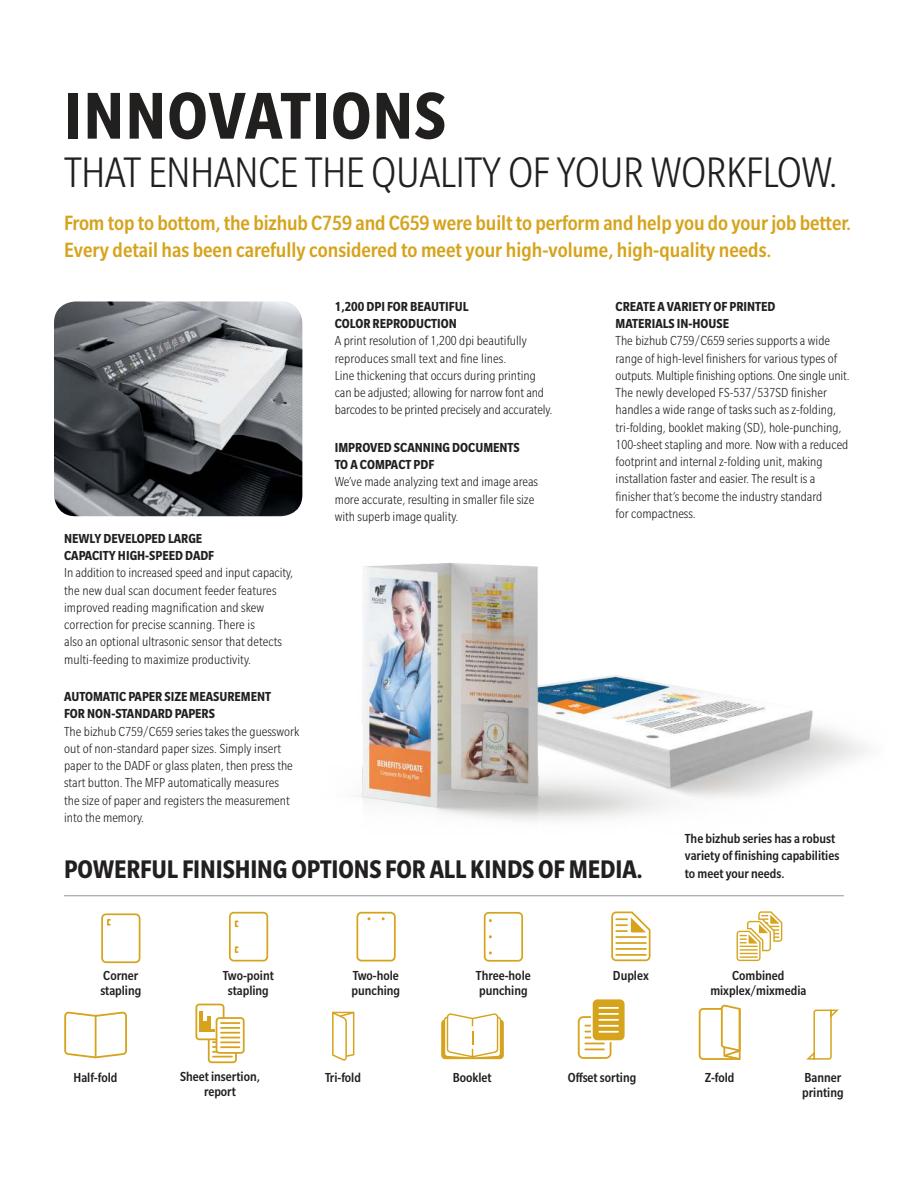
<style>
.page{position:relative;width:918px;height:1188px;background:#fff}
.page>*{position:absolute;margin:0;border:0;box-sizing:border-box;transform-origin:0 0}
.t1{font:700 condensed 72px "Slate Std";letter-spacing:.015em;color:#221f1f}
.t2{font:300 condensed 46.5px "Slate Std";letter-spacing:-.015em;color:#221f1f}
.t3{font:700 condensed 27.75px "Slate Std";letter-spacing:-.005em;color:#221f1f}
.t4{font:500 condensed 22.5px/27px "Slate Std";letter-spacing:-.005em;color:#d6a31c}
.t5{font:300 condensed 14.25px/17.2px "Slate Std";color:#221f1f}
.t6{font:500 condensed 14.25px/15px "Slate Std";color:#221f1f}
.t7{font:700 condensed 14.25px/17.2px "Slate Std";color:#221f1f}
</style>
<div class="page">
<img style="left:54px;top:301px;width:248px;height:215px">
<img style="left:357px;top:563px;width:510px;height:258px">
<hr style="left:64px;top:895px;width:780px;height:1px;background:#939597">
<svg style="left:101px;top:913px;width:39px;height:50px"></svg>
<svg style="left:229px;top:912px;width:39px;height:50px"></svg>
<svg style="left:484px;top:912px;width:39px;height:50px"></svg>
<svg style="left:611px;top:912px;width:39px;height:49px"></svg>
<hr style="left:615px;top:936px;width:32px;height:2px;background:#d6a31c">
<hr style="left:615px;top:942px;width:32px;height:2px;background:#d6a31c">
<hr style="left:615px;top:948px;width:32px;height:2px;background:#d6a31c">
<hr style="left:615px;top:954px;width:32px;height:2px;background:#d6a31c">
<svg style="left:737px;top:911px;width:45px;height:50px"></svg>
<svg style="left:64px;top:1012px;width:63px;height:46px"></svg>
<svg style="left:195px;top:1004px;width:50px;height:59px"></svg>
<hr style="left:220px;top:1041px;width:20px;height:2px;background:#d6a31c">
<hr style="left:220px;top:1046px;width:20px;height:2px;background:#d6a31c">
<svg style="left:332px;top:1012px;width:22px;height:49px"></svg>
<svg style="left:441px;top:1013px;width:63px;height:46px"></svg>
<svg style="left:578px;top:999px;width:47px;height:60px"></svg>
<hr style="left:598px;top:1031px;width:21px;height:2px;background:#fff">
<hr style="left:598px;top:1025px;width:21px;height:2px;background:#fff">
<hr style="left:598px;top:1019px;width:21px;height:2px;background:#fff">
<hr style="left:598px;top:1013px;width:21px;height:2px;background:#fff">
<hr style="left:598px;top:1007px;width:21px;height:2px;background:#fff">
<svg style="left:699px;top:1005px;width:42px;height:55px"></svg>
<svg style="left:806px;top:1010px;width:33px;height:50px"></svg>
<div style="left:356px;top:912px;width:40px;height:50px;border:2px solid #d6a31c;border-radius:4px"></div>
<h1 class="t1" style="left:64px;top:87px;width:383px">INNOVATIONS</h1>
<h2 class="t2" style="left:64px;top:154px;width:776px">THAT ENHANCE THE QUALITY OF YOUR WORKFLOW.</h2>
<h3 class="t4" style="left:64px;top:210px;width:789px">From top to bottom, the bizhub C759 and C659 were built to perform and help you do your job better.<br>Every detail has been carefully considered to meet your high-volume, high-quality needs.</h3>
<p class="t7" style="left:64px;top:530px;width:152px">NEWLY DEVELOPED LARGE<br>CAPACITY HIGH-SPEED DADF</p>
<p class="t5" style="left:64px;top:565px;width:230px">In addition to increased speed and input capacity, the new dual scan document feeder features improved reading magnification and skew correction for precise scanning. There is<br>also an optional ultrasonic sensor that detects multi-feeding to maximize productivity.</p>
<p class="t7" style="left:64px;top:689px;width:209px">AUTOMATIC PAPER SIZE MEASUREMENT<br>FOR NON-STANDARD PAPERS</p>
<p class="t5" style="left:64px;top:723px;width:237px">The bizhub C759 / C659 series takes the guesswork out of non-standard paper sizes. Simply insert paper to the DADF or glass platen, then press the start button. The MFP automatically measures<br>the size of paper and registers the measurement into the memory.</p>
<p class="t7" style="left:335px;top:298px;width:135px">1,200 DPI FOR BEAUTIFUL<br>COLOR REPRODUCTION</p>
<p class="t5" style="left:335px;top:333px;width:219px">A print resolution of 1,200 dpi beautifully reproduces small text and fine lines.<br>Line thickening that occurs during printing can be adjusted; allowing for narrow font and barcodes to be printed precisely and accurately.</p>
<p class="t7" style="left:335px;top:439px;width:187px">IMPROVED SCANNING DOCUMENTS<br>TO A COMPACT PDF</p>
<p class="t5" style="left:335px;top:474px;width:205px">We’ve made analyzing text and image areas more accurate, resulting in smaller file size with superb image quality.</p>
<p class="t7" style="left:616px;top:298px;width:161px">CREATE A VARIETY OF PRINTED<br>MATERIALS IN-HOUSE</p>
<p class="t5" style="left:616px;top:333px;width:236px">The bizhub C759 / C659 series supports a wide range of high-level finishers for various types of outputs. Multiple finishing options. One single unit.<br>The newly developed FS-537 / 537SD finisher handles a wide range of tasks such as z-folding, tri-folding, booklet making (SD), hole-punching, 100-sheet stapling and more. Now with a reduced footprint and internal z-folding unit, making installation faster and easier. The result is a finisher that’s become the industry standard<br>for compactness.</p>
<p class="t6" style="left:685px;top:831px;width:156px;line-height:17.2px">The bizhub series has a robust variety of finishing capabilities</p>
<h3 class="t3" style="left:64px;top:858px;width:580px">POWERFUL FINISHING OPTIONS FOR ALL KINDS OF MEDIA.</h3>
<p class="t6" style="left:685px;top:866px;width:101px">to meet your needs.</p>
<p class="t6" style="left:100px;top:969px;width:43px">Corner stapling</p>
<p class="t6" style="left:223px;top:969px;width:52px;text-align:center">Two-point stapling</p>
<p class="t6" style="left:352px;top:969px;width:50px">Two-hole punching</p>
<p class="t6" style="left:476px;top:969px;width:56px">Three-hole punching</p>
<p class="t6" style="left:613px;top:969px;width:37px">Duplex</p>
<p class="t6" style="left:710px;top:969px;width:98px;text-align:center">Combined mixplex/mixmedia</p>
<p class="t6" style="left:73px;top:1070px;width:46px">Half-fold</p>
<p class="t6" style="left:180px;top:1070px;width:81px;text-align:center">Sheet insertion, report</p>
<p class="t6" style="left:325px;top:1070px;width:37px">Tri-fold</p>
<p class="t6" style="left:453px;top:1070px;width:40px">Booklet</p>
<p class="t6" style="left:568px;top:1070px;width:70px">Offset sorting</p>
<p class="t6" style="left:802px;top:1070px;width:43px">Banner printing</p>
<p class="t6" style="left:705px;top:1070px;width:31px">Z-fold</p>
</div>
